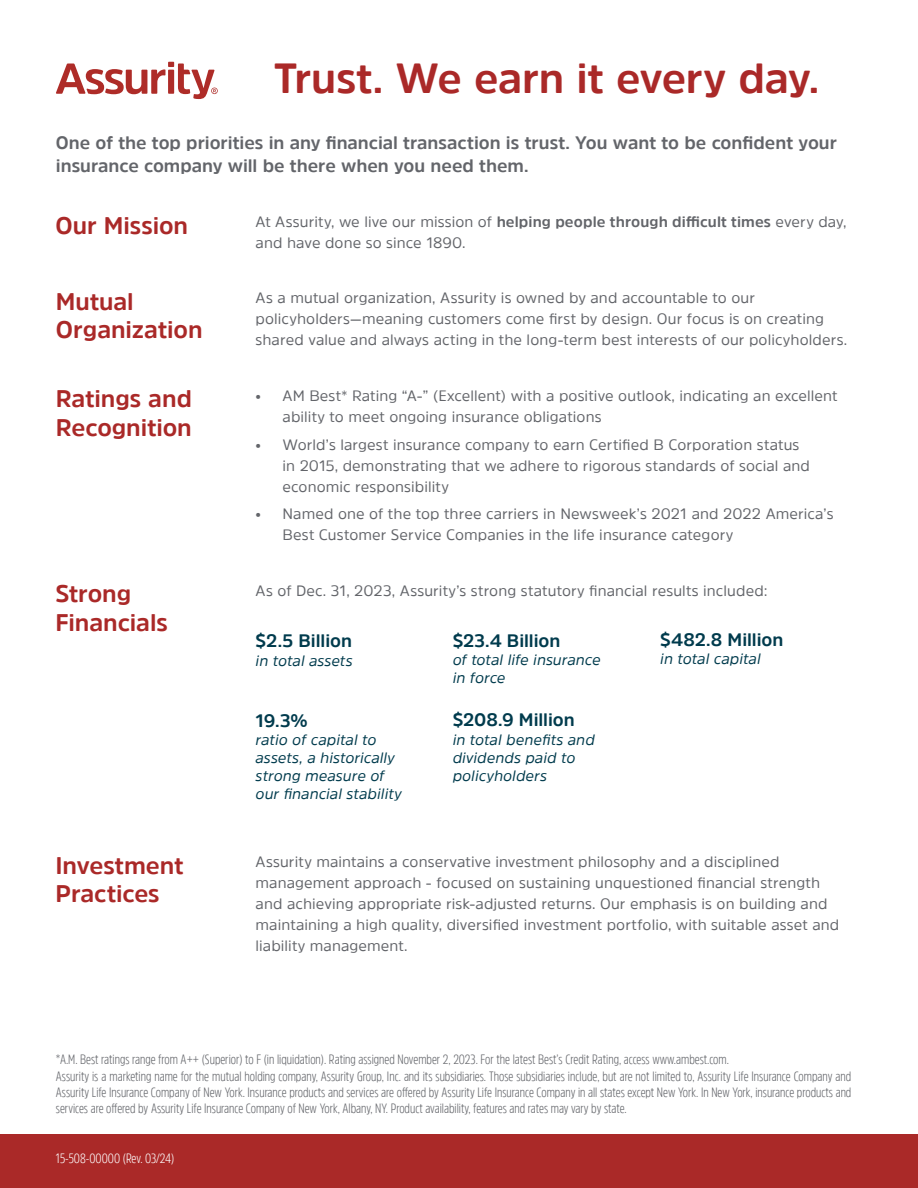
<style>
.page{position:relative;width:918px;height:1188px;background:#fff}
.page>*{position:absolute;margin:0;border:0;box-sizing:border-box;transform-origin:0 0}
.H2_-_28pt_Bold_30_pt_leading__red{font:700 42px "Amsi Pro";letter-spacing:-.01em;color:#aa2928}
.H4_18pt_20pt_leading__red{font:700 24px/28.8px "Amsi Pro";letter-spacing:-.005em;color:#aa2928}
.H5_16pt_18pt_leading__gray{font:700 18px/22.5px "Amsi Pro";color:#63656a}
.H4_18pt_20pt_leading__red-2{font:700 18px "Amsi Pro";letter-spacing:-.005em;color:#003b4d}
.H5_16pt_18pt_leading__gray-2{font:15px/21px "Amsi Pro";letter-spacing:.005em;color:#63656a}
.H4_18pt_20pt_leading__red-3{font:italic 15px/18px "Amsi Pro";letter-spacing:.005em;color:#003b4d}
.t1{font:300 13.5px/16.2px "Amsi Pro Cond";color:#63656a;text-align:justify}
.t2{font:300 13.5px "Amsi Pro Cond";color:#fff}
.s1{font-weight:700}
</style>
<div class="page">
<svg style="left:56px;top:62px;width:162px;height:37px"></svg>
<div style="left:0;top:1134px;width:918px;height:54px;background:#aa2928"></div>
<p class="H2_-_28pt_Bold_30_pt_leading__red" style="left:274px;top:50px;width:547px">Trust. We earn it every day.</p>
<p class="H5_16pt_18pt_leading__gray" style="left:56px;top:131px;width:783px">One of the top priorities in any financial transaction is trust. You want to be confident your insurance company will be there when you need them.</p>
<p class="H4_18pt_20pt_leading__red" style="left:56px;top:210px;width:134px">Our Mission</p>
<p class="H4_18pt_20pt_leading__red" style="left:56px;top:286px;width:148px">Mutual<br>Organization</p>
<p class="H4_18pt_20pt_leading__red" style="left:56px;top:384px;width:137px">Ratings and<br>Recognition</p>
<p class="H4_18pt_20pt_leading__red" style="left:56px;top:578px;width:114px">Strong<br>Financials</p>
<p class="H4_18pt_20pt_leading__red" style="left:56px;top:850px;width:130px">Investment<br>Practices</p>
<p class="H5_16pt_18pt_leading__gray-2" style="left:256px;top:211px;width:592px">At Assurity, we live our mission of <span class="s1">helping people through difficult times</span> every day, and have done so since 1890.</p>
<p class="H5_16pt_18pt_leading__gray-2" style="left:256px;top:287px;width:593px">As a mutual organization, Assurity is owned by and accountable to our policyholders—meaning customers come first by design. Our focus is on creating shared value and always acting in the long-term best interests of our policyholders.</p>
<p class="H5_16pt_18pt_leading__gray-2" style="left:283px;top:385px;width:557px;text-indent:-27px">• AM Best* Rating “A-” (Excellent) with a positive outlook, indicating an excellent ability to meet ongoing insurance obligations</p>
<p class="H5_16pt_18pt_leading__gray-2" style="left:283px;top:434px;width:529px;text-indent:-27px">• World’s largest insurance company to earn Certified B Corporation status in 2015, demonstrating that we adhere to rigorous standards of social and economic responsibility</p>
<p class="H5_16pt_18pt_leading__gray-2" style="left:283px;top:503px;width:552px;text-indent:-27px">• Named one of the top three carriers in Newsweek’s 2021 and 2022 America’s<br>Best Customer Service Companies in the life insurance category</p>
<p class="H5_16pt_18pt_leading__gray-2" style="left:256px;top:580px;width:513px">As of Dec. 31, 2023, Assurity’s strong statutory financial results included:</p>
<p class="H4_18pt_20pt_leading__red-2" style="left:256px;top:628px;width:98px">$2.5 Billion</p>
<p class="H4_18pt_20pt_leading__red-2" style="left:453px;top:628px;width:109px">$23.4 Billion</p>
<p class="H4_18pt_20pt_leading__red-2" style="left:660px;top:627px;width:125px">$482.8 Million</p>
<p class="H4_18pt_20pt_leading__red-3" style="left:256px;top:651px;width:99px">in total assets</p>
<p class="H4_18pt_20pt_leading__red-3" style="left:453px;top:651px;width:150px">of total life insurance in force</p>
<p class="H4_18pt_20pt_leading__red-3" style="left:660px;top:649px;width:102px">in total capital</p>
<p class="H4_18pt_20pt_leading__red-2" style="left:256px;top:708px;width:54px">19.3%</p>
<p class="H4_18pt_20pt_leading__red-2" style="left:453px;top:708px;width:124px">$208.9 Million</p>
<p class="H4_18pt_20pt_leading__red-3" style="left:256px;top:730px;width:148px">ratio of capital to assets, a historically strong measure of our financial stability</p>
<p class="H4_18pt_20pt_leading__red-3" style="left:453px;top:730px;width:144px">in total benefits and dividends paid to policyholders</p>
<p class="H5_16pt_18pt_leading__gray-2" style="left:256px;top:851px;width:585px">Assurity maintains a conservative investment philosophy and a disciplined management approach - focused on sustaining unquestioned financial strength and achieving appropriate risk-adjusted returns. Our emphasis is on building and maintaining a high quality, diversified investment portfolio, with suitable asset and liability management.</p>
<p class="t1" style="left:56px;top:1051px;width:674px">*A.M. Best ratings range from A++ (Superior) to F (in liquidation). Rating assigned November 2, 2023. For the latest Best’s Credit Rating, access www.ambest.com.</p>
<p class="t1" style="left:56px;top:1067px;width:797px">Assurity is a marketing name for the mutual holding company, Assurity Group, Inc. and its subsidiaries. Those subsidiaries include, but are not limited to, Assurity Life Insurance Company and Assurity Life Insurance Company of New York. Insurance products and services are offered by Assurity Life Insurance Company in all states except New York. In New York, insurance products and services are offered by Assurity Life Insurance Company of New York, Albany, NY. Product availability, features and rates may vary by state.</p>
<p class="t2" style="left:56px;top:1149px;width:120px">15-508-00000 (Rev. 03/24)</p>
</div>
